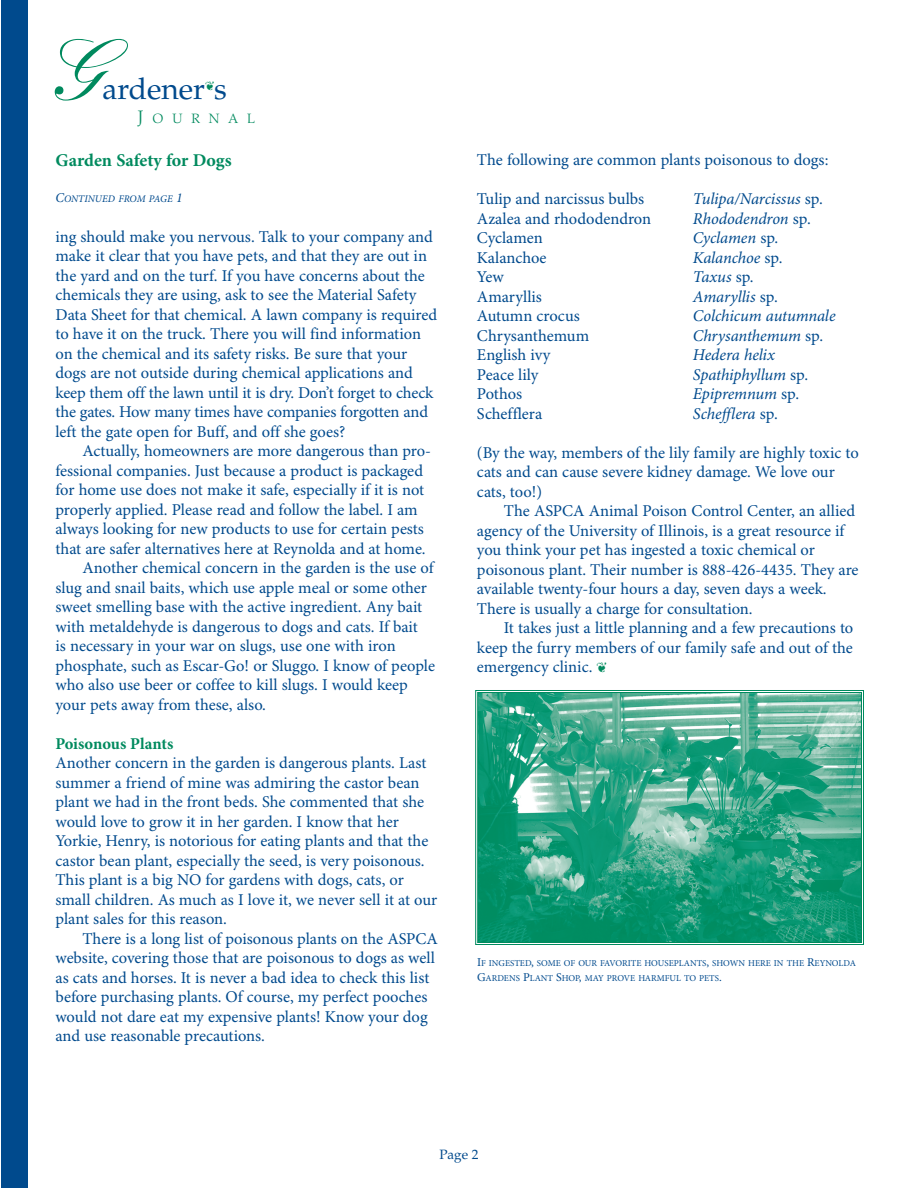
<style>
.page{position:relative;width:918px;height:1188px;background:#fff}
.page>*{position:absolute;margin:0;border:0;box-sizing:border-box;transform-origin:0 0}
.t1{font:500 84px "Kuenstler Script";color:#008a5e}
.t2{font:30px "Palatino";color:#004a8d}
.t3{font:700 18px "Minion Pro";letter-spacing:-.005em;color:#008a5e}
.t4{font:16.5px/19.5px "Minion Pro";letter-spacing:-.005em;color:#004a8d}
.t5{font:italic 16.5px "Minion Pro";letter-spacing:-.01em;color:#004a8d}
.t6{font:700 16.5px "Minion Pro";letter-spacing:-.005em;color:#008a5e}
.t7{font:300 13.5px "Palatino";letter-spacing:.665em;color:#008a5e}
.t8{font:13.5px "Palatino";color:#004a8d}
.t9{font:italic 10.2px "Minion Pro";color:#004a8d}
.t10{font:9px/14.4px "Minion Pro";color:#004a8d}
.s1{font-size:18px}
.s2{font-size:13.5px}
.s3{font-style:normal}
.s4{color:#008a5e}
.s5{font-size:12px}
</style>
<div class="page">
<div style="left:1px;top:0;width:27px;height:1188px;background:#004a8d"></div>
<img style="left:479px;top:694px;width:381px;height:247px">
<div style="left:475px;top:690px;width:389px;height:255px;border:1px solid #008a5e"></div>
<div style="left:477px;top:692px;width:385px;height:251px;border:1px solid #008a5e"></div>
<h1 class="t1" style="left:46px;top:40px;width:57px">G</h1>
<h2 class="t2" style="left:102px;top:77px;width:126px">ardener s</h2>
<p class="t7" style="left:138px;top:113px;width:119px"><span class="s1">J</span>OURNAL</p>
<p class="t3" style="left:56px;top:154px;width:178px">Garden Safety for Dogs</p>
<p class="t9" style="left:56px;top:195px;width:129px"><span class="s2">C</span>ONTINUED FROM PAGE <span class="s2">1</span></p>
<p class="t4" style="left:56px;top:228px;width:383px">ing should make you nervous. Talk to your company and make it clear that you have pets, and that they are out in the yard and on the turf. If you have concerns about the chemicals they are using, ask to see the Material Safety Data Sheet for that chemical. A lawn company is required to have it on the truck. There you will find information on the chemical and its safety risks. Be sure that your dogs are not outside during chemical applications and keep them off the lawn until it is dry. Don’t forget to check the gates. How many times have companies forgotten and left the gate open for Buff, and off she goes?</p>
<p class="t4" style="left:82px;top:443px;width:350px">Actually, homeowners are more dangerous than pro-</p>
<p class="t4" style="left:56px;top:462px;width:369px">fessional companies. Just because a product is packaged</p>
<p class="t4" style="left:56px;top:482px;width:370px">for home use does not make it safe, especially if it is not</p>
<p class="t4" style="left:56px;top:501px;width:364px">properly applied. Please read and follow the label. I am</p>
<p class="t4" style="left:56px;top:521px;width:370px">always looking for new products to use for certain pests</p>
<p class="t4" style="left:56px;top:540px;width:372px">that are safer alternatives here at Reynolda and at home.</p>
<p class="t4" style="left:82px;top:560px;width:353px">Another chemical concern in the garden is the use of</p>
<p class="t4" style="left:56px;top:579px;width:373px">slug and snail baits, which use apple meal or some other</p>
<p class="t4" style="left:56px;top:599px;width:368px">sweet smelling base with the active ingredient. Any bait</p>
<p class="t4" style="left:56px;top:618px;width:364px">with metaldehyde is dangerous to dogs and cats. If bait</p>
<p class="t4" style="left:56px;top:638px;width:342px">is necessary in your war on slugs, use one with iron</p>
<p class="t4" style="left:56px;top:657px;width:381px">phosphate, such as Escar-Go! or Sluggo. I know of people</p>
<p class="t4" style="left:56px;top:677px;width:354px">who also use beer or coffee to kill slugs. I would keep</p>
<p class="t4" style="left:55px;top:696px;width:212px">your pets away from these, also.</p>
<p class="t6" style="left:56px;top:737px;width:119px">Poisonous Plants</p>
<p class="t4" style="left:56px;top:755px;width:383px">Another concern in the garden is dangerous plants. Last summer a friend of mine was admiring the castor bean plant we had in the front beds. She commented that she would love to grow it in her garden. I know that her Yorkie, Henry, is notorious for eating plants and that the castor bean plant, especially the seed, is very poisonous.<br>This plant is a big NO for gardens with dogs, cats, or small children. As much as I love it, we never sell it at our plant sales for this reason.</p>
<p class="t4" style="left:56px;top:930px;width:384px;text-indent:27px">There is a long list of poisonous plants on the ASPCA website, covering those that are poisonous to dogs as well as cats and horses. It is never a bad idea to check this list before purchasing plants. Of course, my perfect pooches would not dare eat my expensive plants! Know your dog and use reasonable precautions.</p>
<p class="t4" style="left:477px;top:151px;width:353px">The following are common plants poisonous to dogs:</p>
<p class="t4" style="left:477px;top:190px;width:169px">Tulip and narcissus bulbs</p>
<p class="t5" style="left:693px;top:192px;width:131px">Tulipa/Narcissus <span class="s3">sp.</span></p>
<p class="t4" style="left:477px;top:210px;width:176px">Azalea and rhododendron</p>
<p class="t5" style="left:693px;top:212px;width:119px">Rhododendron <span class="s3">sp.</span></p>
<p class="t4" style="left:477px;top:229px;width:67px">Cyclamen</p>
<p class="t5" style="left:693px;top:231px;width:87px">Cyclamen <span class="s3">sp.</span></p>
<p class="t4" style="left:477px;top:249px;width:71px">Kalanchoe</p>
<p class="t5" style="left:693px;top:251px;width:91px">Kalanchoe <span class="s3">sp.</span></p>
<p class="t4" style="left:477px;top:268px;width:28px">Yew</p>
<p class="t5" style="left:693px;top:270px;width:62px">Taxus <span class="s3">sp.</span></p>
<p class="t4" style="left:477px;top:288px;width:67px">Amaryllis</p>
<p class="t5" style="left:693px;top:290px;width:86px">Amaryllis <span class="s3">sp.</span></p>
<p class="t4" style="left:477px;top:307px;width:104px">Autumn crocus</p>
<p class="t5" style="left:693px;top:309px;width:144px">Colchicum autumnale</p>
<p class="t4" style="left:477px;top:327px;width:114px">Chrysanthemum</p>
<p class="t5" style="left:693px;top:329px;width:132px">Chrysanthemum <span class="s3">sp.</span></p>
<p class="t4" style="left:477px;top:346px;width:75px">English ivy</p>
<p class="t5" style="left:693px;top:348px;width:83px">Hedera helix</p>
<p class="t4" style="left:477px;top:366px;width:63px">Peace lily</p>
<p class="t5" style="left:693px;top:368px;width:117px">Spathiphyllum <span class="s3">sp.</span></p>
<p class="t4" style="left:477px;top:385px;width:47px">Pothos</p>
<p class="t5" style="left:693px;top:387px;width:108px">Epipremnum <span class="s3">sp.</span></p>
<p class="t4" style="left:477px;top:405px;width:67px">Schefflera</p>
<p class="t5" style="left:693px;top:407px;width:86px">Schefflera <span class="s3">sp.</span></p>
<p class="t4" style="left:477px;top:444px;width:383px">(By the way, members of the lily family are highly toxic to cats and can cause severe kidney damage. We love our cats, too!)</p>
<p class="t4" style="left:477px;top:502px;width:383px;text-indent:27px">The ASPCA Animal Poison Control Center, an allied agency of the University of Illinois, is a great resource if you think your pet has ingested a toxic chemical or poisonous plant. Their number is 888-426-4435. They are available twenty-four hours a day, seven days a week.<br>There is usually a charge for consultation.</p>
<p class="t4" style="left:477px;top:619px;width:378px;text-align:justify;text-indent:27px">It takes just a little planning and a few precautions to keep the furry members of our family safe and out of the emergency clinic. <span class="s4">❦</span></p>
<p class="t10" style="left:477px;top:957px;width:380px"><span class="s5">I</span>F INGESTED<span class="s5">,</span> SOME OF OUR FAVORITE HOUSEPLANTS<span class="s5">,</span> SHOWN HERE IN THE <span class="s5">R</span>EYNOLDA<br><span class="s5">G</span>ARDENS <span class="s5">P</span>LANT <span class="s5">S</span>HOP<span class="s5">,</span> MAY PROVE HARMFUL TO PETS<span class="s5">.</span></p>
<p class="t8" style="left:439px;top:1149px;width:41px">Page 2</p>
</div>
